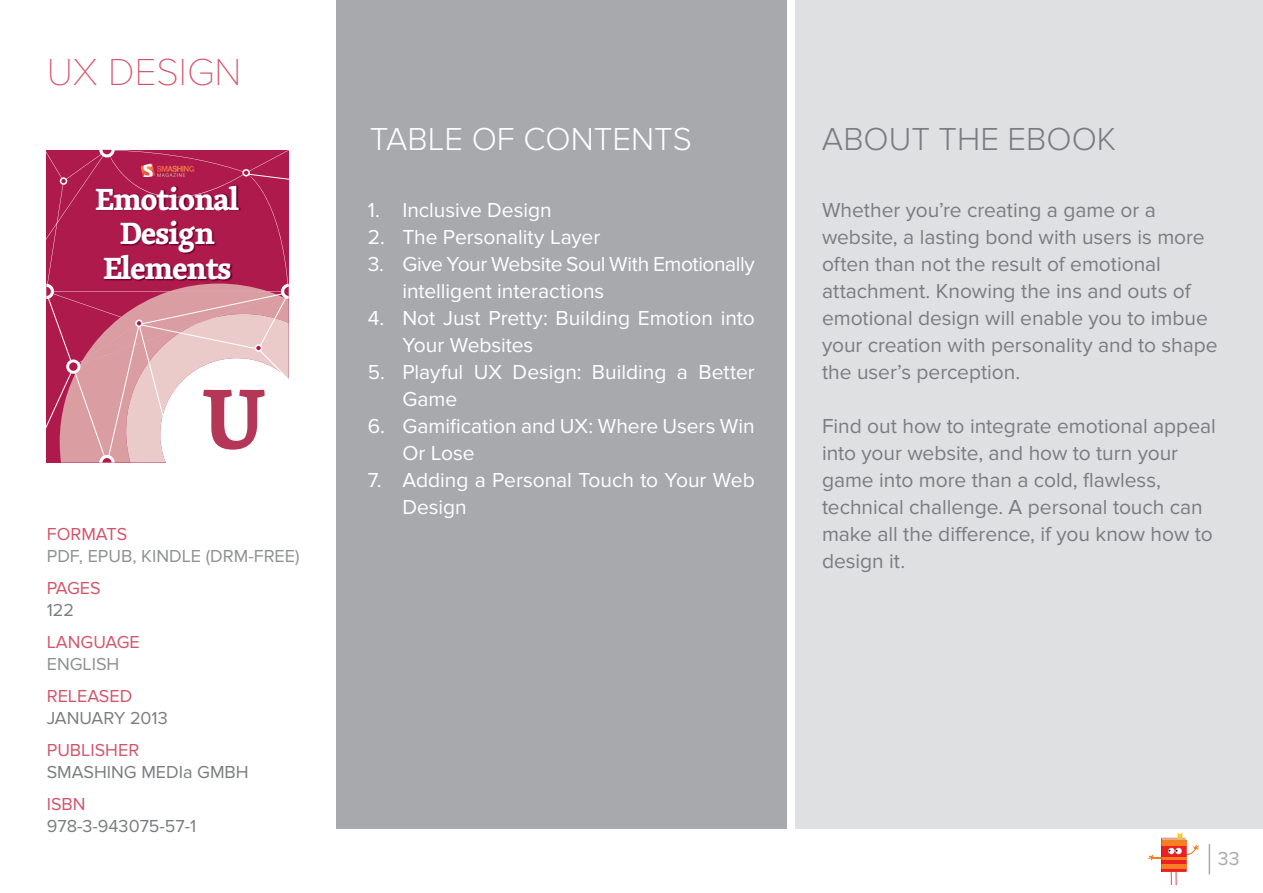
<style>
.page{position:relative;width:1263px;height:893px;background:#fff}
.page>*{position:absolute;margin:0;border:0;box-sizing:border-box;transform-origin:0 0}
.t1{font:700 86.85px "Skolar";color:#b43758}
.t2{font:100 39px "Proxima Nova T";color:#d35469}
.t3{font:300 33px "Proxima Nova";color:#fff}
.t4{font:300 33px "Proxima Nova";color:#7a7c7f}
.t5{font:700 31.65px/34.8px "Skolar";letter-spacing:-.04em;color:#fff;text-align:center}
.t6{font:21px/27px "Proxima Nova";letter-spacing:-.005em;color:#7a7c7f}
.t7{font:21px/27px "Proxima Nova";letter-spacing:-.005em;color:#fff}
.t8{font:19.5px "Proxima Nova";color:#a8a9ad}
.t9{font:18px "Proxima Nova";color:#7a7c7f}
.t10{font:18px "Proxima Nova";color:#d35469}
.t11{font:18px "Proxima Nova";color:#8d8f91}
</style>
<div class="page">
<div style="left:336px;top:0;width:450px;height:829px;background:#a8a9ad"></div>
<div style="left:795px;top:0;width:468px;height:829px;background:#dee0e2"></div>
<hr style="left:1209px;top:844px;width:1px;height:30px;background:#a8a9ad">
<svg style="left:1148px;top:832px;width:51px;height:53px"></svg>
<svg style="left:46px;top:150px;width:243px;height:23px;background:#b11f51"></svg>
<div style="left:46px;top:173px;width:243px;height:290px;background:#af1a4d"></div>
<img style="left:140px;top:159px;width:54px;height:18px">
<svg style="left:61px;top:179px;width:5px;height:4px"></svg>
<svg style="left:46px;top:284px;width:8px;height:15px"></svg>
<svg style="left:244px;top:171px;width:4px;height:4px"></svg>
<svg style="left:60px;top:284px;width:229px;height:179px"></svg>
<svg style="left:99px;top:150px;width:16px;height:7px"></svg>
<div style="left:203px;top:390px;width:62px;height:60px;background:#fff"></div>
<img style="left:96px;top:185px;width:145px;height:97px">
<img style="left:135px;top:185px;width:89px;height:12px">
<h2 class="t2" style="left:47px;top:50px;width:196px">UX DESIGN</h2>
<h3 class="t5" style="left:96px;top:180px;width:145px">Emotional<br>Design<br>Elements</h3>
<h1 class="t1" style="left:203px;top:349px;width:64px">U</h1>
<p class="t10" style="left:47px;top:524px;width:82px">FORMATS</p>
<p class="t11" style="left:47px;top:545px;width:254px">PDF, EPUB, KINDLE (DRM-FREE)</p>
<p class="t10" style="left:47px;top:578px;width:55px">PAGES</p>
<p class="t9" style="left:47px;top:599px;width:29px">122</p>
<p class="t10" style="left:47px;top:632px;width:94px">LANGUAGE</p>
<p class="t11" style="left:47px;top:653px;width:74px">ENGLISH</p>
<p class="t10" style="left:47px;top:686px;width:87px">RELEASED</p>
<p class="t9" style="left:47px;top:707px;width:122px">JANUARY 2013</p>
<p class="t10" style="left:47px;top:740px;width:94px">PUBLISHER</p>
<p class="t9" style="left:47px;top:761px;width:203px">SMASHING MEDIa GMBH</p>
<p class="t10" style="left:47px;top:794px;width:40px">ISBN</p>
<p class="t9" style="left:47px;top:815px;width:151px">978-3-943075-57-1</p>
<h3 class="t3" style="left:370px;top:120px;width:323px">TABLE OF CONTENTS</h3>
<h3 class="t4" style="left:822px;top:120px;width:296px">ABOUT THE EBOOK</h3>
<p class="t7" style="left:368px;top:197px;width:185px">1. Inclusive Design</p>
<p class="t7" style="left:368px;top:224px;width:234px">2. The Personality Layer</p>
<p class="t7" style="left:402px;top:251px;width:354px;text-indent:-35px">3. Give Your Website Soul With Emotionally intelligent interactions</p>
<p class="t7" style="left:402px;top:305px;width:354px;text-indent:-35px">4. Not Just Pretty: Building Emotion into<br>Your Websites</p>
<p class="t7" style="left:402px;top:359px;width:354px;text-indent:-34px">5. Playful UX Design: Building a Better<br>Game</p>
<p class="t7" style="left:402px;top:413px;width:354px;text-indent:-35px">6. Gamification and UX: Where Users Win<br>Or Lose</p>
<p class="t7" style="left:402px;top:467px;width:354px;text-indent:-35px">7. Adding a Personal Touch to Your Web<br>Design</p>
<p class="t6" style="left:822px;top:196px;width:397px">Whether you’re creating a game or a website, a lasting bond with users is more often than not the result of emotional attachment. Knowing the ins and outs of emotional design will enable you to imbue your creation with personality and to shape the user’s perception.</p>
<p class="t6" style="left:822px;top:413px;width:395px">Find out how to integrate emotional appeal into your website, and how to turn your game into more than a cold, flawless, technical challenge. A personal touch can make all the difference, if you know how to design it.</p>
<p class="t8" style="left:1218px;top:847px;width:23px">33</p>
</div>
